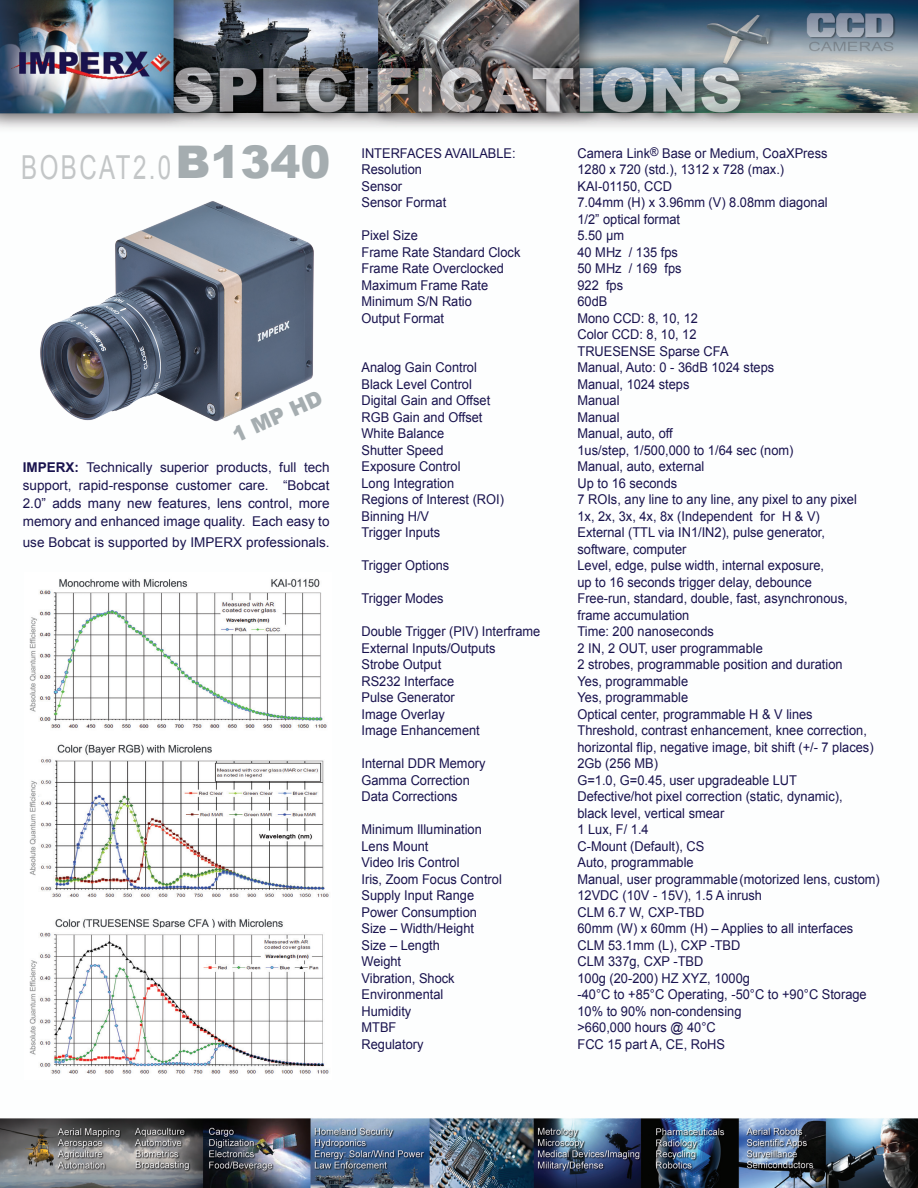
<style>
.page{position:relative;width:918px;height:1188px;background:#fff}
.page>*{position:absolute;margin:0;border:0;box-sizing:border-box;transform-origin:0 0}
.t1{font:900 45px "Arial";color:#a5adb0}
.t2{font:33px "Arial";letter-spacing:.1em;color:#c3c6c7;scale:.73 1}
.t3{font:900 21px "Arial";color:#a5adb0}
.t4{font:13.5px "Arial";color:#19134e;scale:.95 1}
.t5{font:13.5px/18px "Arial";color:#19134e;text-align:justify}
.s1{font-weight:700}
.s2{font-size:12px}
</style>
<div class="page">
<img style="left:0;top:0;width:918px;height:1188px">
<img style="left:25px;top:572px;width:306px;height:508px">
<img style="left:26px;top:194px;width:301px;height:239px">
<p class="t2" style="left:21px;top:145px;width:207px">BOBCAT2.0</p>
<p class="t1" style="left:175px;top:129px;width:157px">B1340</p>
<p class="t3" style="left:227px;top:422px;width:98px;rotate:-24deg">1 MP HD</p>
<p class="t5" style="left:23px;top:459px;width:308px"><span class="s1">IMPERX:</span> Technically superior products, full tech support, rapid-response customer care. “Bobcat 2.0” adds many new features, lens control, more memory and enhanced image quality. Each easy to</p>
<p class="t5" style="left:23px;top:534px;width:308px">use Bobcat is supported by IMPERX professionals.</p>
<p class="t4" style="left:362px;top:144px;width:164px">INTERFACES AVAILABLE:</p>
<p class="t4" style="left:577px;top:144px;width:265px">Camera Link<span class="s2">®</span> Base or Medium, CoaXPress</p>
<p class="t4" style="left:362px;top:161px;width:65px">Resolution</p>
<p class="t4" style="left:577px;top:161px;width:219px">1280 x 720 (std.), 1312 x 728 (max.)</p>
<p class="t4" style="left:362px;top:177px;width:44px">Sensor</p>
<p class="t4" style="left:577px;top:177px;width:101px">KAI-01150, CCD</p>
<p class="t4" style="left:362px;top:194px;width:91px">Sensor Format</p>
<p class="t4" style="left:577px;top:194px;width:265px">7.04mm (H) x 3.96mm (V) 8.08mm diagonal</p>
<p class="t4" style="left:577px;top:210px;width:110px">1/2” optical format</p>
<p class="t4" style="left:362px;top:227px;width:61px">Pixel Size</p>
<p class="t4" style="left:577px;top:227px;width:51px">5.50 μm</p>
<p class="t4" style="left:362px;top:243px;width:169px">Frame Rate Standard Clock</p>
<p class="t4" style="left:577px;top:243px;width:107px">40 MHz / 135 fps</p>
<p class="t4" style="left:362px;top:260px;width:152px">Frame Rate Overclocked</p>
<p class="t4" style="left:577px;top:260px;width:111px">50 MHz / 169 fps</p>
<p class="t4" style="left:362px;top:276px;width:135px">Maximum Frame Rate</p>
<p class="t4" style="left:577px;top:276px;width:50px">922 fps</p>
<p class="t4" style="left:362px;top:293px;width:118px">Minimum S/N Ratio</p>
<p class="t4" style="left:577px;top:293px;width:33px">60dB</p>
<p class="t4" style="left:362px;top:309px;width:89px">Output Format</p>
<p class="t4" style="left:577px;top:309px;width:128px">Mono CCD: 8, 10, 12</p>
<p class="t4" style="left:577px;top:326px;width:127px">Color CCD: 8, 10, 12</p>
<p class="t4" style="left:577px;top:342px;width:161px">TRUESENSE Sparse CFA</p>
<p class="t4" style="left:362px;top:359px;width:123px">Analog Gain Control</p>
<p class="t4" style="left:577px;top:359px;width:209px">Manual, Auto: 0 - 36dB 1024 steps</p>
<p class="t4" style="left:362px;top:375px;width:118px">Black Level Control</p>
<p class="t4" style="left:577px;top:375px;width:119px">Manual, 1024 steps</p>
<p class="t4" style="left:362px;top:392px;width:137px">Digital Gain and Offset</p>
<p class="t4" style="left:577px;top:392px;width:46px">Manual</p>
<p class="t4" style="left:362px;top:408px;width:129px">RGB Gain and Offset</p>
<p class="t4" style="left:577px;top:408px;width:46px">Manual</p>
<p class="t4" style="left:362px;top:425px;width:89px">White Balance</p>
<p class="t4" style="left:577px;top:425px;width:102px">Manual, auto, off</p>
<p class="t4" style="left:362px;top:441px;width:88px">Shutter Speed</p>
<p class="t4" style="left:577px;top:441px;width:229px">1us/step, 1/500,000 to 1/64 sec (nom)</p>
<p class="t4" style="left:362px;top:458px;width:106px">Exposure Control</p>
<p class="t4" style="left:577px;top:458px;width:135px">Manual, auto, external</p>
<p class="t4" style="left:362px;top:474px;width:99px">Long Integration</p>
<p class="t4" style="left:577px;top:474px;width:107px">Up to 16 seconds</p>
<p class="t4" style="left:362px;top:491px;width:152px">Regions of Interest (ROI)</p>
<p class="t4" style="left:577px;top:491px;width:296px">7 ROIs, any line to any line, any pixel to any pixel</p>
<p class="t4" style="left:362px;top:507px;width:73px">Binning H/V</p>
<p class="t4" style="left:577px;top:507px;width:257px">1x, 2x, 3x, 4x, 8x (Independent for H &amp; V)</p>
<p class="t4" style="left:362px;top:524px;width:84px">Trigger Inputs</p>
<p class="t4" style="left:577px;top:524px;width:262px">External (TTL via IN1/IN2), pulse generator,</p>
<p class="t4" style="left:577px;top:540px;width:116px">software, computer</p>
<p class="t4" style="left:362px;top:557px;width:94px">Trigger Options</p>
<p class="t4" style="left:577px;top:557px;width:261px">Level, edge, pulse width, internal exposure,</p>
<p class="t4" style="left:577px;top:573px;width:248px">up to 16 seconds trigger delay, debounce</p>
<p class="t4" style="left:362px;top:590px;width:88px">Trigger Modes</p>
<p class="t4" style="left:577px;top:590px;width:286px">Free-run, standard, double, fast, asynchronous,</p>
<p class="t4" style="left:577px;top:606px;width:119px">frame accumulation</p>
<p class="t4" style="left:362px;top:623px;width:190px">Double Trigger (PIV) Interframe</p>
<p class="t4" style="left:577px;top:623px;width:145px">Time: 200 nanoseconds</p>
<p class="t4" style="left:362px;top:639px;width:143px">External Inputs/Outputs</p>
<p class="t4" style="left:577px;top:639px;width:197px">2 IN, 2 OUT, user programmable</p>
<p class="t4" style="left:362px;top:656px;width:86px">Strobe Output</p>
<p class="t4" style="left:577px;top:656px;width:281px">2 strobes, programmable position and duration</p>
<p class="t4" style="left:362px;top:672px;width:99px">RS232 Interface</p>
<p class="t4" style="left:577px;top:672px;width:118px">Yes, programmable</p>
<p class="t4" style="left:362px;top:689px;width:100px">Pulse Generator</p>
<p class="t4" style="left:577px;top:689px;width:118px">Yes, programmable</p>
<p class="t4" style="left:362px;top:705px;width:89px">Image Overlay</p>
<p class="t4" style="left:577px;top:705px;width:249px">Optical center, programmable H &amp; V lines</p>
<p class="t4" style="left:362px;top:722px;width:126px">Image Enhancement</p>
<p class="t4" style="left:577px;top:722px;width:306px">Threshold, contrast enhancement, knee correction,</p>
<p class="t4" style="left:577px;top:738px;width:313px">horizontal flip, negative image, bit shift (+/- 7 places)</p>
<p class="t4" style="left:362px;top:755px;width:132px">Internal DDR Memory</p>
<p class="t4" style="left:577px;top:755px;width:86px">2Gb (256 MB)</p>
<p class="t4" style="left:362px;top:771px;width:116px">Gamma Correction</p>
<p class="t4" style="left:577px;top:771px;width:233px">G=1.0, G=0.45, user upgradeable LUT</p>
<p class="t4" style="left:362px;top:788px;width:103px">Data Corrections</p>
<p class="t4" style="left:577px;top:788px;width:281px">Defective/hot pixel correction (static, dynamic),</p>
<p class="t4" style="left:577px;top:804px;width:156px">black level, vertical smear</p>
<p class="t4" style="left:362px;top:821px;width:128px">Minimum Illumination</p>
<p class="t4" style="left:577px;top:821px;width:77px">1 Lux, F/ 1.4</p>
<p class="t4" style="left:362px;top:837px;width:72px">Lens Mount</p>
<p class="t4" style="left:577px;top:837px;width:135px">C-Mount (Default), CS</p>
<p class="t4" style="left:362px;top:854px;width:105px">Video Iris Control</p>
<p class="t4" style="left:577px;top:854px;width:124px">Auto, programmable</p>
<p class="t4" style="left:362px;top:870px;width:149px">Iris, Zoom Focus Control</p>
<p class="t4" style="left:577px;top:870px;width:320px">Manual, user programmable(motorized lens, custom)</p>
<p class="t4" style="left:362px;top:887px;width:120px">Supply Input Range</p>
<p class="t4" style="left:577px;top:887px;width:196px">12VDC (10V - 15V), 1.5 A inrush</p>
<p class="t4" style="left:362px;top:903px;width:123px">Power Consumption</p>
<p class="t4" style="left:577px;top:903px;width:135px">CLM 6.7 W, CXP-TBD</p>
<p class="t4" style="left:362px;top:920px;width:120px">Size – Width/Height</p>
<p class="t4" style="left:577px;top:920px;width:292px">60mm (W) x 60mm (H) – Applies to all interfaces</p>
<p class="t4" style="left:362px;top:936px;width:84px">Size – Length</p>
<p class="t4" style="left:577px;top:936px;width:173px">CLM 53.1mm (L), CXP -TBD</p>
<p class="t4" style="left:362px;top:953px;width:43px">Weight</p>
<p class="t4" style="left:577px;top:953px;width:134px">CLM 337g, CXP -TBD</p>
<p class="t4" style="left:362px;top:969px;width:100px">Vibration, Shock</p>
<p class="t4" style="left:577px;top:969px;width:183px">100g (20-200) HZ XYZ, 1000g</p>
<p class="t4" style="left:362px;top:986px;width:88px">Environmental</p>
<p class="t4" style="left:577px;top:986px;width:306px">-40°C to +85°C Operating, -50°C to +90°C Storage</p>
<p class="t4" style="left:362px;top:1002px;width:54px">Humidity</p>
<p class="t4" style="left:577px;top:1002px;width:174px">10% to 90% non-condensing</p>
<p class="t4" style="left:362px;top:1019px;width:38px">MTBF</p>
<p class="t4" style="left:577px;top:1019px;width:147px">&gt;660,000 hours @ 40°C</p>
<p class="t4" style="left:362px;top:1035px;width:67px">Regulatory</p>
<p class="t4" style="left:577px;top:1035px;width:157px">FCC 15 part A, CE, RoHS</p>
</div>
